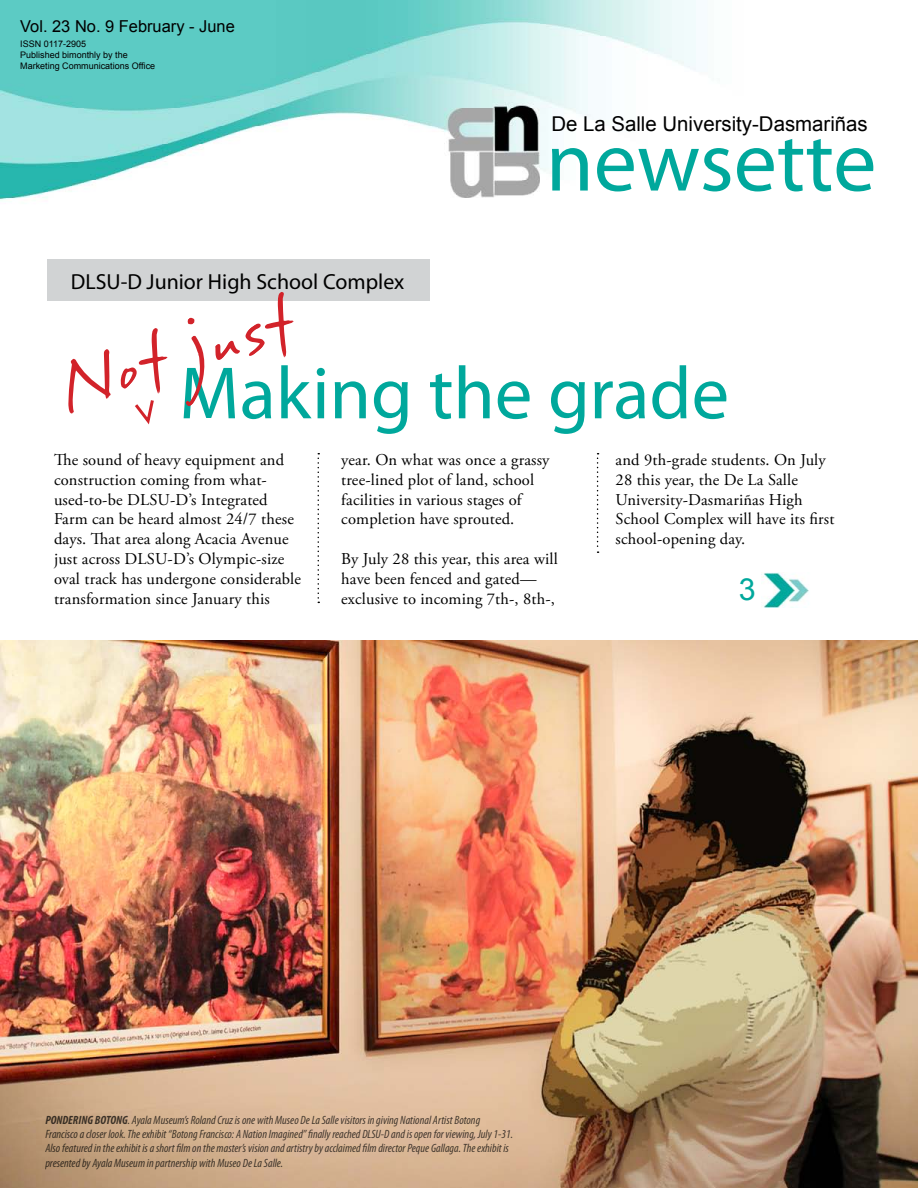
<style>
.page{position:relative;width:918px;height:1188px;background:#fff}
.page>*{position:absolute;margin:0;border:0;box-sizing:border-box;transform-origin:0 0}
.t1{font:86.1px "Myriad Pro";color:#00a89c}
.t2{font:74.7px "Myriad Pro";color:#00a89c}
.t3{font:65.25px "Desert Dog Hmk";color:#d2232a}
.t4{font:30.45px "Arial";color:#00a89c}
.t5{font:21.9px "Myriad Pro";color:#000}
.t6{font:20.4px "Arial";color:#000}
.t7{font:16.5px/19.8px "Adobe Garamond Pro";letter-spacing:.01em;color:#000}
.t8{font:16.5px "Arial";color:#000}
.t9{font:italic condensed 12px/14.4px "Myriad Pro";color:#000}
.t10{font:9px/10.8px "Arial";color:#000}
.s1{font-weight:700}
</style>
<div class="page">
<img style="left:0;top:0;width:696px;height:201px">
<img style="left:761px;top:572px;width:48px;height:36px">
<div style="left:48px;top:259px;width:382px;height:41px;background:#d1d3d4"></div>
<svg style="left:135px;top:400px;width:19px;height:25px"></svg>
<svg style="left:318px;top:453px;width:1px;height:150px"></svg>
<img style="left:1px;top:641px;width:917px;height:547px">
<svg style="left:597px;top:453px;width:2px;height:100px"></svg>
<p class="t8" style="left:20px;top:15px;width:216px">Vol. 23 No. 9 February - June</p>
<p class="t10" style="left:20px;top:38px;width:137px">ISSN 0117-2905<br>Published bimonthly by the<br>Marketing Communications Office</p>
<p class="t6" style="left:551px;top:110px;width:318px">De La Salle University-Dasmariñas</p>
<h1 class="t1" style="left:546px;top:109px;width:332px">newsette</h1>
<h3 class="t5" style="left:71px;top:268px;width:335px">DLSU-D Junior High School Complex</h3>
<h3 class="t3" style="left:50px;top:349px;width:244px;rotate:-16deg">Not just</h3>
<h2 class="t2" style="left:179px;top:347px;width:551px">Making the grade</h2>
<p class="t7" style="left:54px;top:450px;width:249px">The sound of heavy equipment and construction coming from what&shy;used-to-be DLSU-D’s Integrated Farm can be heard almost 24/7 these days. That area along Acacia Avenue just across DLSU-D’s Olympic-size oval track has undergone considerable transformation since January this</p>
<p class="t7" style="left:341px;top:450px;width:210px">year. On what was once a grassy tree-lined plot of land, school facilities in various stages of completion have sprouted.</p>
<p class="t7" style="left:341px;top:549px;width:218px">By July 28 this year, this area will have been fenced and gated— exclusive to incoming 7th-, 8th-,</p>
<p class="t7" style="left:616px;top:450px;width:220px">and 9th-grade students. On July<br>28 this year, the De La Salle<br>University-Dasmariñas High<br>School Complex will have its first school-opening day.</p>
<h3 class="t4" style="left:739px;top:570px;width:18px">3</h3>
<p class="t9" style="left:45px;top:1112px;width:469px"><span class="s1">PONDERING BOTONG</span>. Ayala Museum’s Roland Cruz is one with Museo De La Salle visitors in giving National Artist Botong Francisco a closer look. The exhibit “Botong Francisco: A Nation Imagined” finally reached DLSU-D and is open for viewing, July 1-31.<br>Also featured in the exhibit is a short film on the master’s vision and artistry by acclaimed film director Peque Gallaga. The exhibit is presented by Ayala Museum in partnership with Museo De La Salle.</p>
</div>
